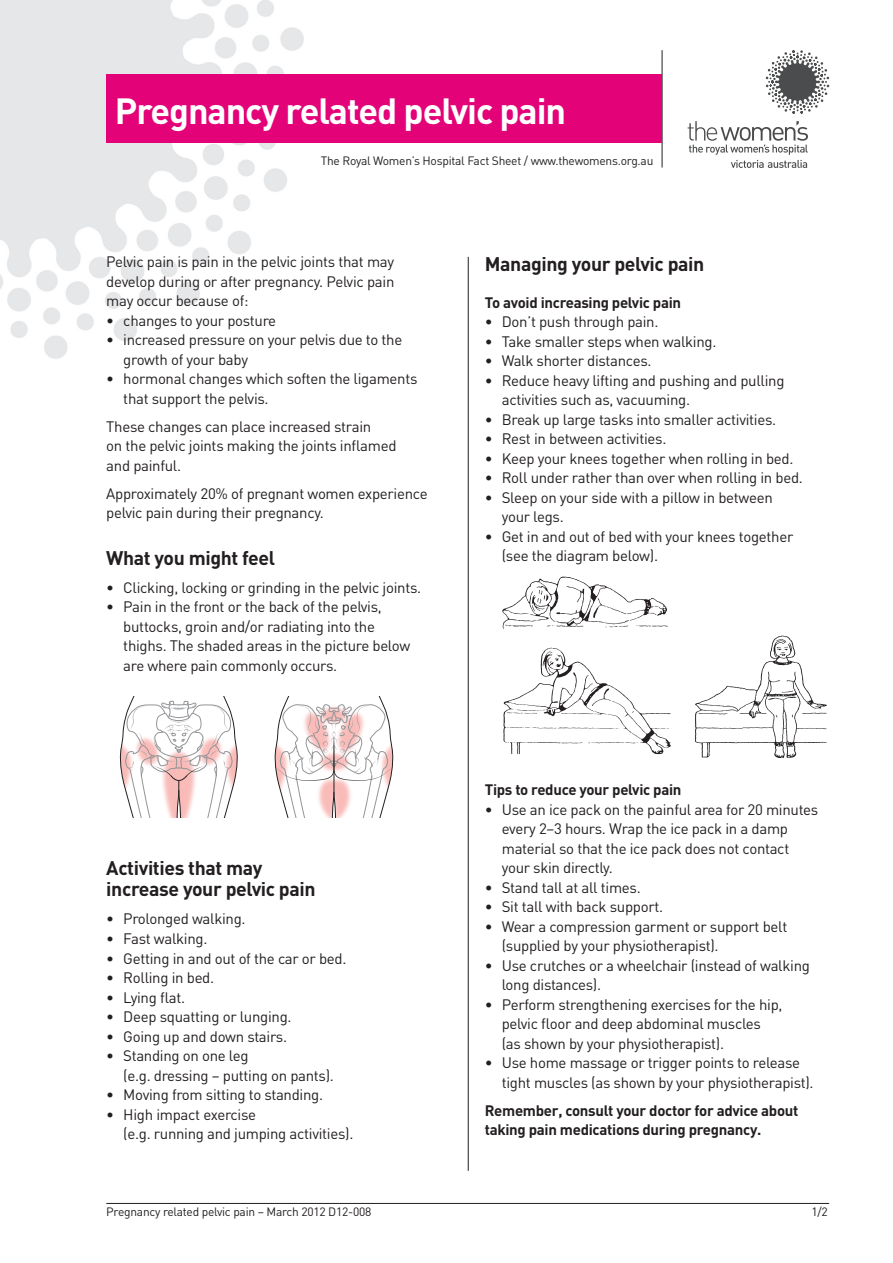
<style>
.page{position:relative;width:893px;height:1263px;background:#fff}
.page>*{position:absolute;margin:0;border:0;box-sizing:border-box;transform-origin:0 0}
.t1{font:700 36px "DIN";letter-spacing:-.03em;color:#fff}
.t2{font:700 19.5px/21px "DIN";letter-spacing:-.02em;color:#231f20}
.t3{font:15px/19.5px "DIN";letter-spacing:-.02em;color:#231f20}
.t4{font:700 15px/19.5px "DIN";letter-spacing:-.02em;color:#231f20}
.t5{font:12px "DIN";letter-spacing:-.02em;color:#231f20}
</style>
<div class="page">
<img style="left:0;top:0;width:304px;height:359px">
<svg style="left:688px;top:121px;width:120px;height:47px"></svg>
<svg style="left:766px;top:50px;width:63px;height:64px"></svg>
<hr style="left:662px;top:50px;width:1px;height:118px;background:#231f20">
<hr style="left:468px;top:257px;width:1px;height:914px;background:#231f20">
<hr style="left:106px;top:1203px;width:723px;height:1px;background:#231f20">
<div style="left:106px;top:75px;width:556px;height:68px;background:#e40278"></div>
<svg style="left:119px;top:696px;width:119px;height:122px"></svg>
<svg style="left:274px;top:696px;width:120px;height:122px"></svg>
<img style="left:502px;top:577px;width:166px;height:51px">
<img style="left:503px;top:647px;width:168px;height:108px">
<img style="left:695px;top:636px;width:132px;height:122px">
<h1 class="t1" style="left:115px;top:86px;width:453px">Pregnancy related pelvic pain</h1>
<p class="t5" style="left:321px;top:153px;width:334px">The Royal Women’s Hospital Fact Sheet / www.thewomens.org.au</p>
<p class="t3" style="left:106px;top:252px;width:290px;text-align:justify">Pelvic pain is pain in the pelvic joints that may develop during or after pregnancy. Pelvic pain may occur because of:</p>
<p class="t3" style="left:106px;top:310px;width:171px">• changes to your posture</p>
<p class="t3" style="left:123px;top:330px;width:281px;text-indent:-17px">• increased pressure on your pelvis due to the growth of your baby</p>
<p class="t3" style="left:123px;top:369px;width:296px;text-indent:-17px">• hormonal changes which soften the ligaments that support the pelvis.</p>
<p class="t3" style="left:106px;top:416px;width:292px">These changes can place increased strain<br>on the pelvic joints making the joints inflamed and painful.</p>
<p class="t3" style="left:106px;top:483px;width:323px">Approximately 20% of pregnant women experience pelvic pain during their pregnancy.</p>
<h2 class="t2" style="left:106px;top:547px;width:170px">What you might feel</h2>
<p class="t3" style="left:106px;top:577px;width:316px">• Clicking, locking or grinding in the pelvic joints.</p>
<p class="t3" style="left:123px;top:597px;width:288px;text-indent:-17px">• Pain in the front or the back of the pelvis, buttocks, groin and/or radiating into the thighs. The shaded areas in the picture below are where pain commonly occurs.</p>
<h2 class="t2" style="left:106px;top:857px;width:211px">Activities that may increase your pelvic pain</h2>
<p class="t3" style="left:106px;top:909px;width:141px">• Prolonged walking.</p>
<p class="t3" style="left:106px;top:928px;width:103px">• Fast walking.</p>
<p class="t3" style="left:106px;top:948px;width:242px">• Getting in and out of the car or bed.</p>
<p class="t3" style="left:106px;top:967px;width:109px">• Rolling in bed.</p>
<p class="t3" style="left:106px;top:987px;width:80px">• Lying flat.</p>
<p class="t3" style="left:106px;top:1006px;width:187px">• Deep squatting or lunging.</p>
<p class="t3" style="left:106px;top:1026px;width:182px">• Going up and down stairs.</p>
<p class="t3" style="left:123px;top:1045px;width:212px;text-indent:-17px">• Standing on one leg<br>(e.g. dressing – putting on pants).</p>
<p class="t3" style="left:106px;top:1084px;width:218px">• Moving from sitting to standing.</p>
<p class="t3" style="left:123px;top:1104px;width:232px;text-indent:-17px">• High impact exercise<br>(e.g. running and jumping activities).</p>
<h2 class="t2" style="left:485px;top:253px;width:221px">Managing your pelvic pain</h2>
<p class="t4" style="left:485px;top:292px;width:198px">To avoid increasing pelvic pain</p>
<p class="t3" style="left:485px;top:312px;width:175px">• Don’t push through pain.</p>
<p class="t3" style="left:485px;top:331px;width:233px">• Take smaller steps when walking.</p>
<p class="t3" style="left:485px;top:351px;width:168px">• Walk shorter distances.</p>
<p class="t3" style="left:502px;top:370px;width:284px;text-indent:-17px">• Reduce heavy lifting and pushing and pulling activities such as, vacuuming.</p>
<p class="t3" style="left:485px;top:409px;width:293px">• Break up large tasks into smaller activities.</p>
<p class="t3" style="left:485px;top:429px;width:183px">• Rest in between activities.</p>
<p class="t3" style="left:485px;top:448px;width:310px">• Keep your knees together when rolling in bed.</p>
<p class="t3" style="left:485px;top:468px;width:320px">• Roll under rather than over when rolling in bed.</p>
<p class="t3" style="left:502px;top:487px;width:272px;text-indent:-17px">• Sleep on your side with a pillow in between your legs.</p>
<p class="t3" style="left:502px;top:526px;width:293px;text-indent:-17px">• Get in and out of bed with your knees together (see the diagram below).</p>
<p class="t4" style="left:485px;top:779px;width:198px">Tips to reduce your pelvic pain</p>
<p class="t3" style="left:502px;top:799px;width:318px;text-indent:-17px">• Use an ice pack on the painful area for 20 minutes every 2–3 hours. Wrap the ice pack in a damp material so that the ice pack does not contact your skin directly.</p>
<p class="t3" style="left:485px;top:877px;width:157px">• Stand tall at all times.</p>
<p class="t3" style="left:485px;top:897px;width:180px">• Sit tall with back support.</p>
<p class="t3" style="left:502px;top:916px;width:287px;text-indent:-17px">• Wear a compression garment or support belt (supplied by your physiotherapist).</p>
<p class="t3" style="left:502px;top:955px;width:310px;text-indent:-17px">• Use crutches or a wheelchair (instead of walking long distances).</p>
<p class="t3" style="left:502px;top:994px;width:282px;text-indent:-17px">• Perform strengthening exercises for the hip, pelvic floor and deep abdominal muscles (as shown by your physiotherapist).</p>
<p class="t3" style="left:502px;top:1053px;width:313px;text-indent:-17px">• Use home massage or trigger points to release tight muscles (as shown by your physiotherapist).</p>
<p class="t4" style="left:485px;top:1100px;width:315px">Remember, consult your doctor for advice about taking pain medications during pregnancy.</p>
<p class="t5" style="left:106px;top:1204px;width:267px">Pregnancy related pelvic pain – March 2012 D12-008</p>
<p class="t5" style="left:811px;top:1204px;width:18px">1/2</p>
</div>
